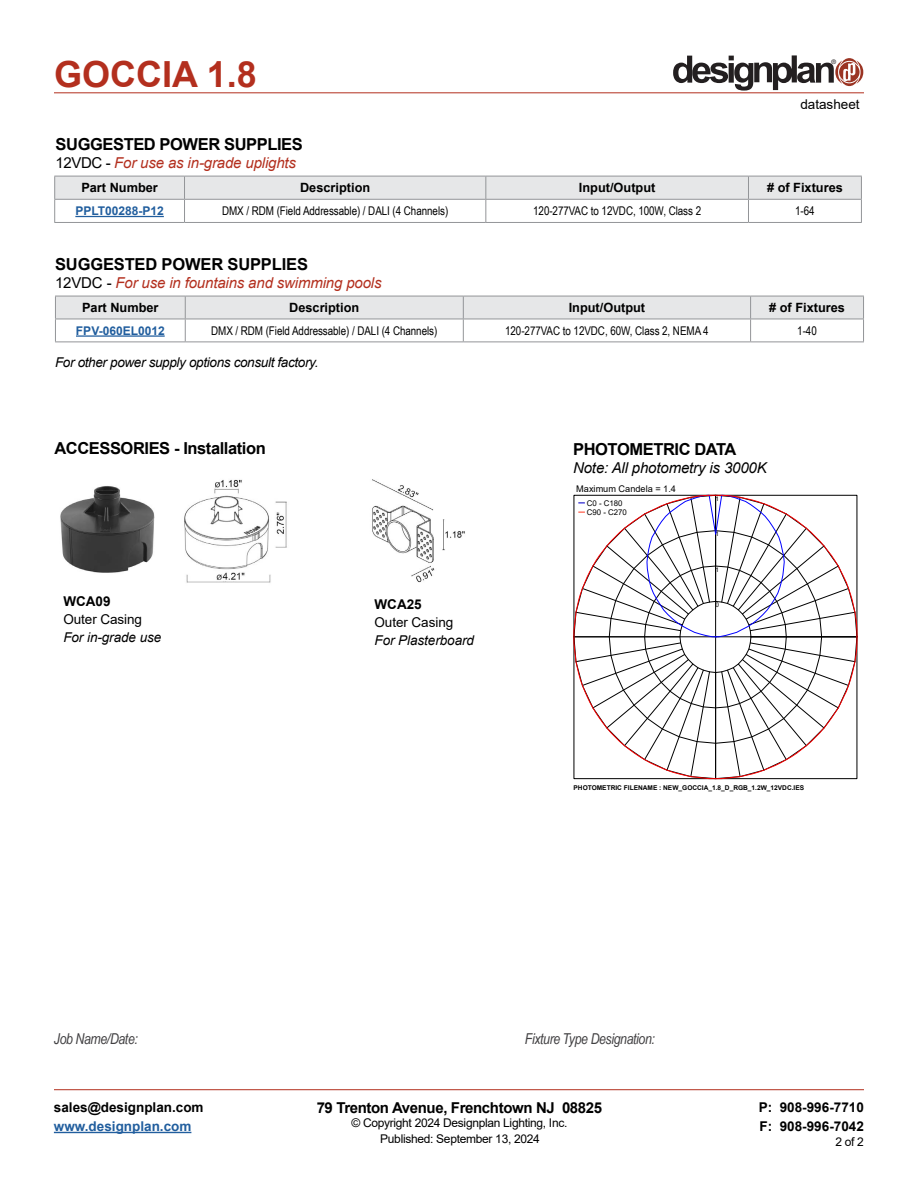
<style>
.page{position:relative;width:918px;height:1188px;background:#fff}
.page>*{position:absolute;margin:0;border:0;box-sizing:border-box;transform-origin:0 0}
.t1{font:700 36px "Arial";color:#b32f1e}
.t2{font:700 16.5px "Arial";letter-spacing:-.025em;color:#000}
.t3{font:italic 15px "Arial";letter-spacing:-.01em;color:#b32f1e}
.t4{font:italic 15px "Arial Narrow";letter-spacing:-.025em;color:#414042}
.t5{font:700 15px "Arial";letter-spacing:-.025em;color:#000}
.t6{font:italic 15px "Arial";letter-spacing:-.01em;color:#000}
.t7{font:700 13.5px/19.5px "Arial";color:#000}
.t8{font:italic 13.5px "Arial";letter-spacing:-.025em;color:#000}
.t9{font:13.5px "Arial";letter-spacing:-.005em;color:#000}
.t10{font:italic 13.5px "Arial";letter-spacing:-.005em;color:#000}
.t11{font:700 13.5px "Arial";color:#215e9e}
.t12{font:700 12.75px "Arial";color:#000}
.t13{font:12px "Arial Narrow";letter-spacing:-.005em;color:#000}
.t14{font:12px "Arial";letter-spacing:-.025em;color:#000}
.t15{font:700 12px "Arial";color:#215e9e}
.t16{font:9.15px "Arial";color:#000}
.t17{font:7.8px/8.9px "Arial";color:#000}
.t18{font:700 6.6px "Arial";color:#000}
.t19{font:6.45px "Arial";color:#000}
.t20{font:6.3px "Helvetica";color:#231f20}
.s1{font-style:normal;color:#000}
</style>
<div class="page">
<hr style="left:54px;top:93px;width:810px;height:1px;background:#b32f1e">
<hr style="left:54px;top:1089px;width:810px;height:1px;background:#b32f1e">
<hr style="left:54px;top:1132px;width:137px;height:1px;background:#215e9e">
<svg style="left:673px;top:55px;width:190px;height:36px"></svg>
<hr style="left:54px;top:222px;width:131px;height:1px;background:#939598">
<hr style="left:185px;top:222px;width:301px;height:1px;background:#939598">
<hr style="left:486px;top:222px;width:262px;height:1px;background:#939598">
<hr style="left:748px;top:222px;width:114px;height:1px;background:#939598">
<svg style="left:54px;top:176px;width:808px;height:46px"></svg>
<hr style="left:75px;top:216px;width:89px;height:1px;background:#215e9e">
<svg style="left:576px;top:495px;width:281px;height:282px"></svg>
<img style="left:60px;top:486px;width:95px;height:87px">
<img style="left:184px;top:479px;width:103px;height:104px">
<img style="left:372px;top:479px;width:93px;height:104px">
<hr style="left:55px;top:342px;width:130px;height:1px;background:#939598">
<hr style="left:185px;top:342px;width:278px;height:1px;background:#939598">
<hr style="left:463px;top:342px;width:288px;height:1px;background:#939598">
<hr style="left:751px;top:342px;width:113px;height:1px;background:#939598">
<svg style="left:55px;top:296px;width:809px;height:46px"></svg>
<hr style="left:76px;top:335px;width:89px;height:2px;background:#215e9e">
<h1 class="t1" style="left:54px;top:49px;width:204px">GOCCIA 1.8</h1>
<p class="t20" style="left:831px;top:58px;width:6px">®</p>
<p class="t9" style="left:800px;top:95px;width:61px">datasheet</p>
<h2 class="t2" style="left:56px;top:133px;width:249px">SUGGESTED POWER SUPPLIES</h2>
<p class="t3" style="left:56px;top:153px;width:242px"><span class="s1">12VDC -</span> For use as in-grade uplights</p>
<p class="t12" style="left:81px;top:179px;width:78px">Part Number</p>
<p class="t12" style="left:300px;top:179px;width:72px">Description</p>
<p class="t12" style="left:579px;top:179px;width:78px">Input/Output</p>
<p class="t12" style="left:767px;top:179px;width:77px"># of Fixtures</p>
<p class="t15" style="left:75px;top:203px;width:90px">PPLT00288-P12</p>
<p class="t13" style="left:222px;top:202px;width:228px">DMX / RDM (Field Addressable) / DALI (4 Channels)</p>
<p class="t13" style="left:533px;top:202px;width:169px">120-277VAC to 12VDC, 100W, Class 2</p>
<p class="t13" style="left:795px;top:202px;width:21px">1-64</p>
<h2 class="t2" style="left:55px;top:253px;width:254px">SUGGESTED POWER SUPPLIES</h2>
<p class="t3" style="left:55px;top:273px;width:328px"><span class="s1">12VDC -</span> For use in fountains and swimming pools</p>
<p class="t12" style="left:82px;top:299px;width:78px">Part Number</p>
<p class="t12" style="left:289px;top:299px;width:72px">Description</p>
<p class="t12" style="left:569px;top:299px;width:78px">Input/Output</p>
<p class="t12" style="left:769px;top:299px;width:77px"># of Fixtures</p>
<p class="t15" style="left:76px;top:322px;width:90px">FPV-060EL0012</p>
<p class="t13" style="left:211px;top:322px;width:228px">DMX / RDM (Field Addressable) / DALI (4 Channels)</p>
<p class="t13" style="left:505px;top:322px;width:205px">120-277VAC to 12VDC, 60W, Class 2, NEMA 4</p>
<p class="t13" style="left:797px;top:322px;width:21px">1-40</p>
<p class="t8" style="left:55px;top:354px;width:265px">For other power supply options consult factory.</p>
<h2 class="t2" style="left:54px;top:437px;width:213px">ACCESSORIES - Installation</h2>
<p class="t7" style="left:63px;top:591px;width:49px">WCA09</p>
<p class="t9" style="left:63px;top:610px;width:80px">Outer Casing</p>
<p class="t10" style="left:63px;top:628px;width:100px">For in-grade use</p>
<p class="t7" style="left:375px;top:595px;width:49px">WCA25</p>
<p class="t9" style="left:375px;top:613px;width:80px">Outer Casing</p>
<p class="t10" style="left:375px;top:632px;width:101px">For Plasterboard</p>
<h2 class="t2" style="left:573px;top:437px;width:165px">PHOTOMETRIC DATA</h2>
<p class="t6" style="left:573px;top:458px;width:195px">Note: All photometry is 3000K</p>
<p class="t16" style="left:576px;top:483px;width:101px">Maximum Candela = 1.4</p>
<p class="t17" style="left:587px;top:499px;width:42px">C0 - C180<br>C90 - C270</p>
<p class="t19" style="left:716px;top:494px;width:5px">1</p>
<p class="t19" style="left:716px;top:530px;width:5px">1</p>
<p class="t19" style="left:716px;top:565px;width:5px">1</p>
<p class="t19" style="left:716px;top:601px;width:5px">0</p>
<p class="t18" style="left:574px;top:783px;width:232px">PHOTOMETRIC FILENAME : NEW_GOCCIA_1.8_D_RGB_1.2W_12VDC.IES</p>
<p class="t4" style="left:54px;top:1028px;width:85px">Job Name/Date:</p>
<p class="t4" style="left:525px;top:1029px;width:132px">Fixture Type Designation:</p>
<p class="t7" style="left:54px;top:1097px;width:151px">sales@designplan.com</p>
<p class="t11" style="left:54px;top:1117px;width:139px">www.designplan.com</p>
<p class="t5" style="left:317px;top:1097px;width:287px">79 Trenton Avenue, Frenchtown NJ 08825</p>
<p class="t14" style="left:351px;top:1115px;width:217px">© Copyright 2024 Designplan Lighting, Inc.</p>
<p class="t7" style="left:759px;top:1097px;width:107px">P: 908-996-7710<br>F: 908-996-7042</p>
<p class="t14" style="left:380px;top:1130px;width:161px">Published: September 13, 2024</p>
<p class="t14" style="left:835px;top:1133px;width:30px">2 of 2</p>
</div>
